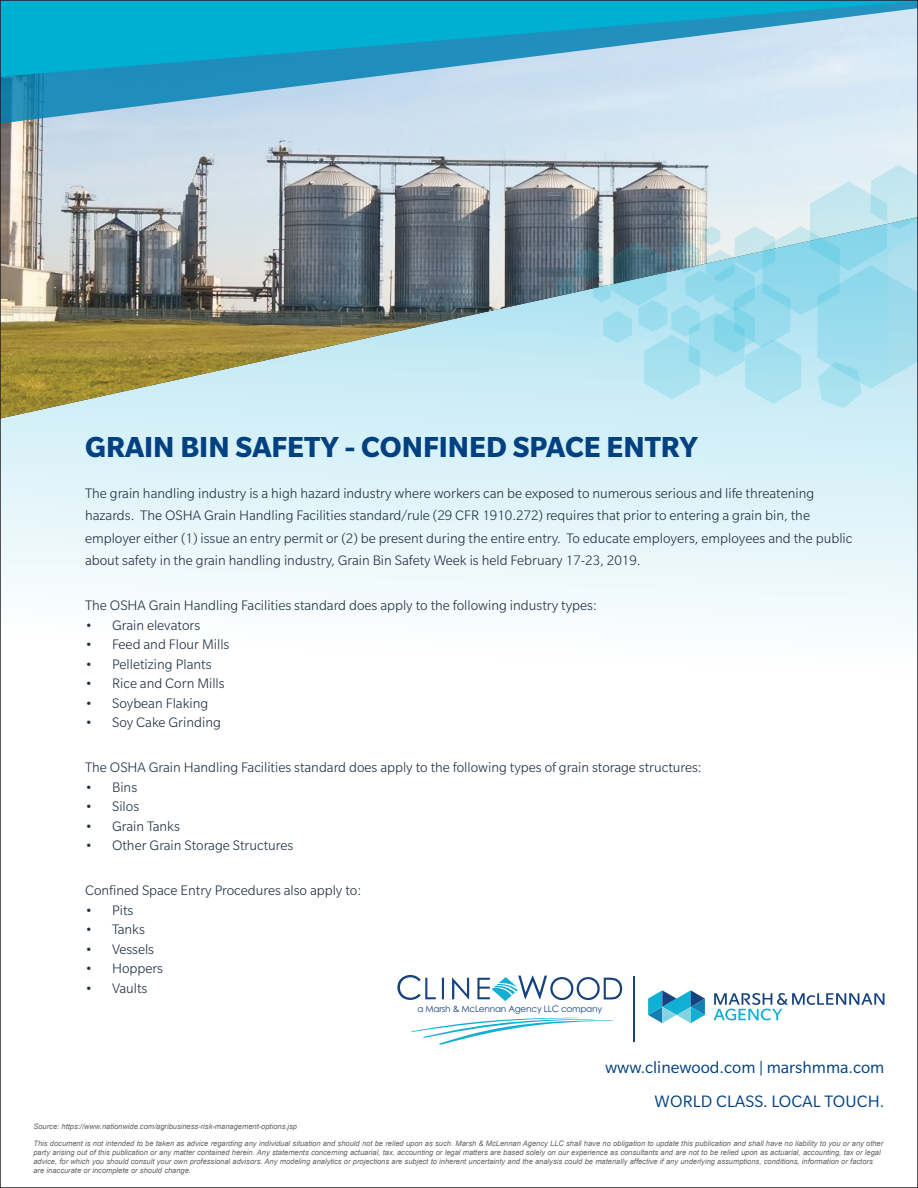
<style>
.page{position:relative;width:918px;height:1188px;background:#fff}
.page>*{position:absolute;margin:0;border:0;box-sizing:border-box;transform-origin:0 0}
.t1{font:700 31.5px "Slate Pro";color:#014181}
.t2{font:18px "Slate Pro";color:#014181}
.t3{font:300 15px/22.5px "Slate Pro";color:#213242}
.t4{font:9px "Century Gothic";letter-spacing:-.025em;color:#16437f}
.t5{font:italic 7.5px/9px "Arial";color:#636366}
</style>
<div class="page">
<svg style="left:3px;top:419px;width:912px;height:205px;fill:#e5f6fa"></svg>
<img style="left:3px;top:125px;width:912px;height:294px">
<svg style="left:3px;top:77px;width:912px;height:48px"></svg>
<svg style="left:3px;top:3px;width:912px;height:74px"></svg>
<svg style="left:557px;top:165px;width:358px;height:278px"></svg>
<svg style="left:452px;top:977px;width:17px;height:23px"></svg>
<svg style="left:397px;top:975px;width:39px;height:25px"></svg>
<svg style="left:442px;top:978px;width:2px;height:21px"></svg>
<svg style="left:477px;top:976px;width:145px;height:25px"></svg>
<svg style="left:411px;top:1018px;width:203px;height:27px"></svg>
<svg style="left:648px;top:990px;width:57px;height:33px"></svg>
<svg style="left:714px;top:993px;width:171px;height:27px"></svg>
<hr style="left:633px;top:976px;width:2px;height:65px;background:#16437f">
<h1 class="t1" style="left:85px;top:430px;width:614px">GRAIN BIN SAFETY - CONFINED SPACE ENTRY</h1>
<p class="t3" style="left:85px;top:482px;width:769px">The grain handling industry is a high hazard industry where workers can be exposed to numerous serious and life threatening hazards. The OSHA Grain Handling Facilities standard/rule (29 CFR 1910.272) requires that prior to entering a grain bin, the employer either (1) issue an entry permit or (2) be present during the entire entry. To educate employers, employees and the public about safety in the grain handling industry, Grain Bin Safety Week is held February 17-23, 2019.</p>
<p class="t3" style="left:85px;top:594px;width:513px">The OSHA Grain Handling Facilities standard does apply to the following industry types:</p>
<p class="t3" style="left:85px;top:614px;width:117px">• Grain elevators</p>
<p class="t3" style="left:85px;top:633px;width:146px">• Feed and Flour Mills</p>
<p class="t3" style="left:85px;top:653px;width:128px">• Pelletizing Plants</p>
<p class="t3" style="left:85px;top:672px;width:141px">• Rice and Corn Mills</p>
<p class="t3" style="left:85px;top:692px;width:125px">• Soybean Flaking</p>
<p class="t3" style="left:85px;top:711px;width:137px">• Soy Cake Grinding</p>
<p class="t3" style="left:85px;top:756px;width:618px">The OSHA Grain Handling Facilities standard does apply to the following types of grain storage structures:</p>
<p class="t3" style="left:85px;top:776px;width:54px">• Bins</p>
<p class="t3" style="left:85px;top:795px;width:56px">• Silos</p>
<p class="t3" style="left:85px;top:815px;width:96px">• Grain Tanks</p>
<p class="t3" style="left:85px;top:834px;width:210px">• Other Grain Storage Structures</p>
<p class="t3" style="left:85px;top:879px;width:278px">Confined Space Entry Procedures also apply to:</p>
<p class="t3" style="left:85px;top:899px;width:50px">• Pits</p>
<p class="t3" style="left:85px;top:918px;width:61px">• Tanks</p>
<p class="t3" style="left:85px;top:938px;width:71px">• Vessels</p>
<p class="t3" style="left:85px;top:957px;width:80px">• Hoppers</p>
<p class="t3" style="left:85px;top:977px;width:64px">• Vaults</p>
<p class="t4" style="left:417px;top:1003px;width:186px">a Marsh &amp; McLennan Agency LLC company</p>
<p class="t2" style="left:605px;top:1058px;width:281px">www.clinewood.com | marshmma.com</p>
<p class="t5" style="left:33px;top:1122px;width:265px">Source: https://www.nationwide.com/agribusiness-risk-management-options.jsp</p>
<p class="t2" style="left:655px;top:1092px;width:232px">WORLD CLASS. LOCAL TOUCH.</p>
<p class="t5" style="left:33px;top:1139px;width:851px">This document is not intended to be taken as advice regarding any individual situation and should not be relied upon as such. Marsh &amp; McLennan Agency LLC shall have no obligation to update this publication and shall have no liability to you or any other party arising out of this publication or any matter contained herein. Any statements concerning actuarial, tax, accounting or legal matters are based solely on our experience as consultants and are not to be relied upon as actuarial, accounting, tax or legal advice, for which you should consult your own professional advisors. Any modeling analytics or projections are subject to inherent uncertainty and the analysis could be materially affective if any underlying assumptions, conditions, information or factors are inaccurate or incomplete or should change.</p>
</div>
